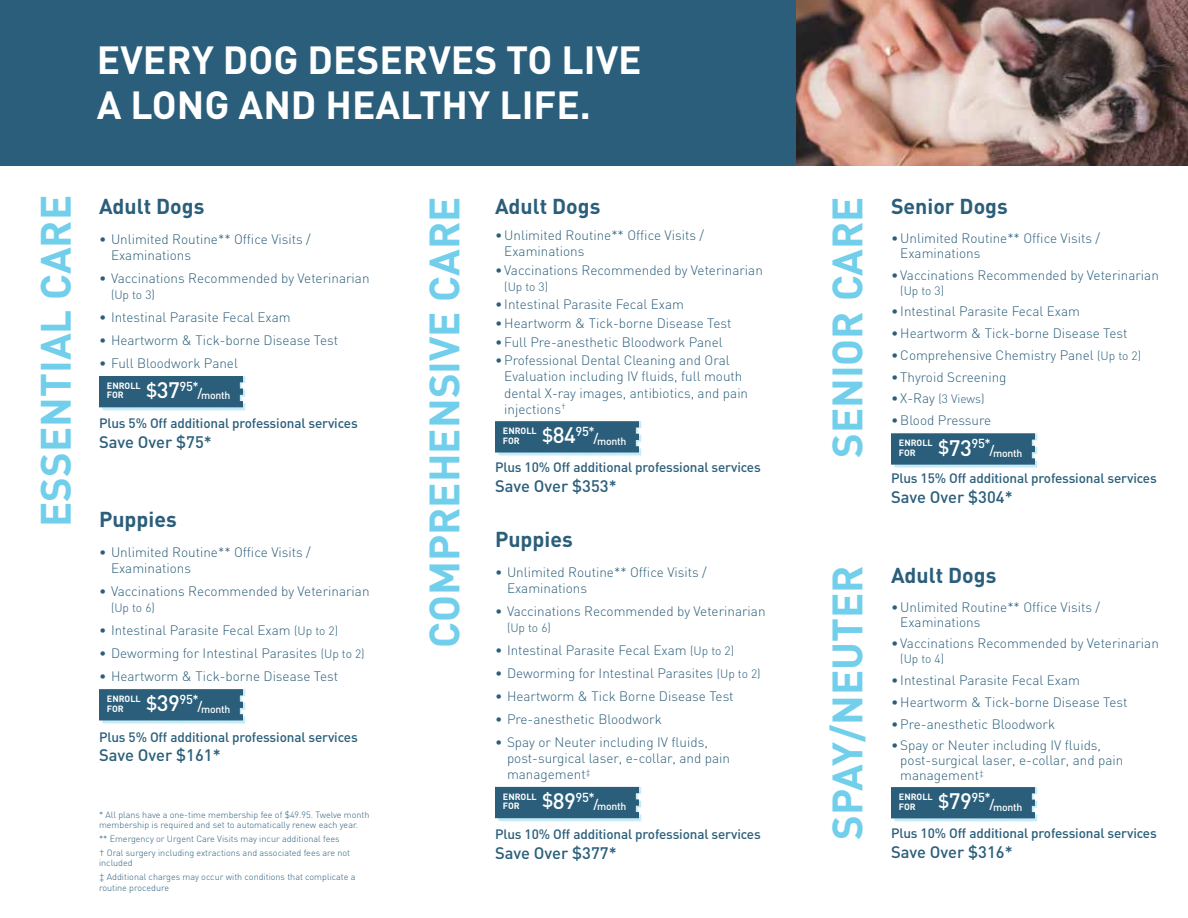
<style>
.page{position:relative;width:1188px;height:918px;background:#fff}
.page>*{position:absolute;margin:0;border:0;box-sizing:border-box;transform-origin:0 0}
.t1{font:700 41.85px "DIN";color:#71cfeb}
.t2{font:700 38.85px/44.5px "DIN";color:#fff}
.t3{font:700 21.3px "DIN";color:#2a5e7a}
.t4{font:500 16.5px "DIN";color:#2a5e7a}
.t5{font:300 13.5px/16.2px "DIN";color:#2a5e7a}
.t6{font:500 13.5px "DIN";letter-spacing:-.01em;color:#2a5e7a}
.t7{font:300 12px "DIN";color:#2a5e7a}
.t8{font:500 10.5px "DIN";letter-spacing:-.025em;color:#fff}
.t9{font:300 9px/13.8px "DIN";color:#2a5e7a}
.t10{font:700 9px/9.4px "DIN";color:#fff}
.s1{font-size:12px}
.s2{font-size:13.5px}
.s3{font-weight:500;font-size:22.2px}
.s4{font-size:12.9px}
</style>
<div class="page">
<svg style="left:99px;top:376px;width:147px;height:34px;background:#3b6d87"></svg>
<svg style="left:99px;top:689px;width:147px;height:34px;background:#3b6d87"></svg>
<svg style="left:495px;top:787px;width:147px;height:34px;background:#3b6d87"></svg>
<svg style="left:495px;top:421px;width:147px;height:34px;background:#3b6d87"></svg>
<svg style="left:891px;top:433px;width:147px;height:35px;background:#40718a"></svg>
<svg style="left:891px;top:787px;width:147px;height:34px;background:#3b6d87"></svg>
<div style="left:0;top:0;width:796px;height:166px;background:#2a5e7a"></div>
<img style="left:796px;top:0;width:392px;height:166px">
<h2 class="t2" style="left:97px;top:36px;width:546px">EVERY DOG DESERVES TO LIVE<br>A LONG AND HEALTHY LIFE.</h2>
<h1 class="t1" style="left:29px;top:527px;width:333px;rotate:-90deg">ESSENTIAL CARE</h1>
<h1 class="t1" style="left:417px;top:648px;width:453px;rotate:-90deg">COMPREHENSIVE CARE</h1>
<h1 class="t1" style="left:820px;top:458px;width:263px;rotate:-90deg">SENIOR CARE</h1>
<h3 class="t3" style="left:891px;top:193px;width:118px">Senior Dogs</h3>
<p class="t5" style="left:900px;top:230px;width:201px;line-height:15px;text-indent:-9px">•Unlimited Routine** Office Visits /<br>Examinations</p>
<p class="t5" style="left:891px;top:266px;width:269px">• Vaccinations Recommended by Veterinarian</p>
<p class="t7" style="left:900px;top:283px;width:45px">(Up to 3)</p>
<p class="t5" style="left:891px;top:303px;width:191px">• Intestinal Parasite Fecal Exam</p>
<p class="t5" style="left:891px;top:325px;width:238px">•Heartworm &amp; Tick-borne Disease Test</p>
<p class="t5" style="left:891px;top:347px;width:252px">•Comprehensive Chemistry Panel <span class="s1">(Up to 2)</span></p>
<p class="t5" style="left:891px;top:368px;width:117px">• Thyroid Screening</p>
<p class="t7" style="left:891px;top:392px;width:95px"><span class="s2">• X-Ray</span> (3 Views)</p>
<p class="t5" style="left:891px;top:412px;width:102px">•Blood Pressure</p>
<h3 class="t3" style="left:495px;top:193px;width:107px">Adult Dogs</h3>
<p class="t5" style="left:504px;top:227px;width:201px;text-indent:-9px">•Unlimited Routine** Office Visits /<br>Examinations</p>
<p class="t5" style="left:495px;top:261px;width:269px">• Vaccinations Recommended by Veterinarian</p>
<p class="t7" style="left:504px;top:279px;width:45px">(Up to 3)</p>
<p class="t5" style="left:495px;top:296px;width:191px">• Intestinal Parasite Fecal Exam</p>
<p class="t5" style="left:495px;top:315px;width:238px">•Heartworm &amp; Tick-borne Disease Test</p>
<p class="t5" style="left:495px;top:334px;width:229px">•Full Pre-anesthetic Bloodwork Panel</p>
<p class="t5" style="left:504px;top:352px;width:245px;text-indent:-9px">•Professional Dental Cleaning and Oral Evaluation including IV fluids, full mouth dental X-ray images, antibiotics, and pain injections<sup>†</sup></p>
<h3 class="t3" style="left:99px;top:193px;width:107px">Adult Dogs</h3>
<p class="t5" style="left:111px;top:231px;width:201px;text-indent:-12px">• Unlimited Routine** Office Visits /<br>Examinations</p>
<p class="t5" style="left:99px;top:270px;width:272px">• Vaccinations Recommended by Veterinarian</p>
<p class="t7" style="left:111px;top:288px;width:45px">(Up to 3)</p>
<p class="t5" style="left:99px;top:309px;width:193px">• Intestinal Parasite Fecal Exam</p>
<p class="t5" style="left:99px;top:332px;width:241px">• Heartworm &amp; Tick-borne Disease Test</p>
<p class="t5" style="left:99px;top:355px;width:140px">• Full Bloodwork Panel</p>
<p class="t10" style="left:107px;top:381px;width:93px">ENROLL<br>FOR <sup>$</sup><span class="s3">37</span><sup>95*</sup></p>
<p class="t8" style="left:198px;top:389px;width:34px"><span class="s4">/</span>month</p>
<p class="t6" style="left:99px;top:415px;width:260px">Plus 5% Off additional professional services</p>
<p class="t4" style="left:99px;top:432px;width:114px">Save Over $75*</p>
<p class="t10" style="left:503px;top:426px;width:93px">ENROLL<br>FOR <sup>$</sup><span class="s3">84</span><sup>95*</sup></p>
<p class="t8" style="left:594px;top:434px;width:34px"><span class="s4">/</span>month</p>
<p class="t10" style="left:899px;top:438px;width:93px">ENROLL<br>FOR <sup>$</sup><span class="s3">73</span><sup>95*</sup></p>
<p class="t8" style="left:990px;top:446px;width:34px"><span class="s4">/</span>month</p>
<p class="t6" style="left:495px;top:458px;width:267px">Plus 10% Off additional professional services</p>
<p class="t4" style="left:495px;top:475px;width:123px">Save Over $353*</p>
<p class="t6" style="left:891px;top:470px;width:267px">Plus 15% Off additional professional services</p>
<p class="t4" style="left:891px;top:486px;width:123px">Save Over $304*</p>
<h3 class="t3" style="left:99px;top:506px;width:79px">Puppies</h3>
<p class="t5" style="left:111px;top:544px;width:201px;text-indent:-12px">• Unlimited Routine** Office Visits /<br>Examinations</p>
<p class="t5" style="left:99px;top:583px;width:272px">• Vaccinations Recommended by Veterinarian</p>
<p class="t7" style="left:111px;top:601px;width:45px">(Up to 6)</p>
<p class="t5" style="left:99px;top:622px;width:241px">• Intestinal Parasite Fecal Exam <span class="s1">(Up to 2)</span></p>
<p class="t5" style="left:99px;top:645px;width:267px">• Deworming for Intestinal Parasites <span class="s1">(Up to 2)</span></p>
<p class="t5" style="left:99px;top:668px;width:241px">• Heartworm &amp; Tick-borne Disease Test</p>
<h3 class="t3" style="left:495px;top:525px;width:79px">Puppies</h3>
<p class="t5" style="left:507px;top:564px;width:201px;text-indent:-12px">• Unlimited Routine** Office Visits /<br>Examinations</p>
<p class="t5" style="left:495px;top:603px;width:272px">• Vaccinations Recommended by Veterinarian</p>
<p class="t7" style="left:507px;top:620px;width:45px">(Up to 6)</p>
<p class="t5" style="left:495px;top:642px;width:241px">• Intestinal Parasite Fecal Exam <span class="s1">(Up to 2)</span></p>
<p class="t5" style="left:495px;top:665px;width:267px">• Deworming for Intestinal Parasites <span class="s1">(Up to 2)</span></p>
<p class="t5" style="left:495px;top:688px;width:240px">• Heartworm &amp; Tick Borne Disease Test</p>
<p class="t5" style="left:495px;top:711px;width:168px">• Pre-anesthetic Bloodwork</p>
<p class="t5" style="left:507px;top:734px;width:225px;text-indent:-12px">• Spay or Neuter including IV fluids, post-surgical laser, e-collar, and pain management<sup>‡</sup></p>
<h1 class="t1" style="left:820px;top:840px;width:276px;rotate:-90deg">SPAY/NEUTER</h1>
<h3 class="t3" style="left:891px;top:561px;width:107px">Adult Dogs</h3>
<p class="t5" style="left:900px;top:599px;width:201px;line-height:15px;text-indent:-9px">•Unlimited Routine** Office Visits /<br>Examinations</p>
<p class="t5" style="left:891px;top:635px;width:269px">• Vaccinations Recommended by Veterinarian</p>
<p class="t7" style="left:900px;top:652px;width:45px">(Up to 4)</p>
<p class="t5" style="left:891px;top:672px;width:191px">• Intestinal Parasite Fecal Exam</p>
<p class="t5" style="left:891px;top:694px;width:238px">•Heartworm &amp; Tick-borne Disease Test</p>
<p class="t5" style="left:891px;top:715px;width:166px">•Pre-anesthetic Bloodwork</p>
<p class="t5" style="left:900px;top:738px;width:225px;line-height:15px;text-indent:-9px">•Spay or Neuter including IV fluids, post-surgical laser, e-collar, and pain management<sup>‡</sup></p>
<p class="t10" style="left:107px;top:694px;width:93px">ENROLL<br>FOR <sup>$</sup><span class="s3">39</span><sup>95*</sup></p>
<p class="t8" style="left:198px;top:702px;width:34px"><span class="s4">/</span>month</p>
<p class="t6" style="left:99px;top:728px;width:260px">Plus 5% Off additional professional services</p>
<p class="t4" style="left:99px;top:745px;width:123px">Save Over $161*</p>
<p class="t10" style="left:503px;top:791px;width:93px">ENROLL<br>FOR <sup>$</sup><span class="s3">89</span><sup>95*</sup></p>
<p class="t8" style="left:594px;top:800px;width:34px"><span class="s4">/</span>month</p>
<p class="t10" style="left:899px;top:792px;width:93px">ENROLL<br>FOR <sup>$</sup><span class="s3">79</span><sup>95*</sup></p>
<p class="t8" style="left:990px;top:800px;width:34px"><span class="s4">/</span>month</p>
<p class="t9" style="left:99px;top:809px;width:272px;line-height:10.5px">* All plans have a one-time membership fee of $49.95. Twelve month membership is required and set to automatically renew each year.</p>
<p class="t9" style="left:99px;top:832px;width:253px">** Emergency or Urgent Care Visits may incur additional fees<br>† Oral surgery including extractions and associated fees are not</p>
<p class="t9" style="left:99px;top:856px;width:258px">included<br>‡ Additional charges may occur with conditions that complicate a</p>
<p class="t9" style="left:99px;top:880px;width:72px">routine procedure</p>
<p class="t6" style="left:891px;top:825px;width:267px">Plus 10% Off additional professional services</p>
<p class="t4" style="left:891px;top:842px;width:123px">Save Over $316*</p>
<p class="t6" style="left:495px;top:826px;width:267px">Plus 10% Off additional professional services</p>
<p class="t4" style="left:495px;top:843px;width:123px">Save Over $377*</p>
</div>
